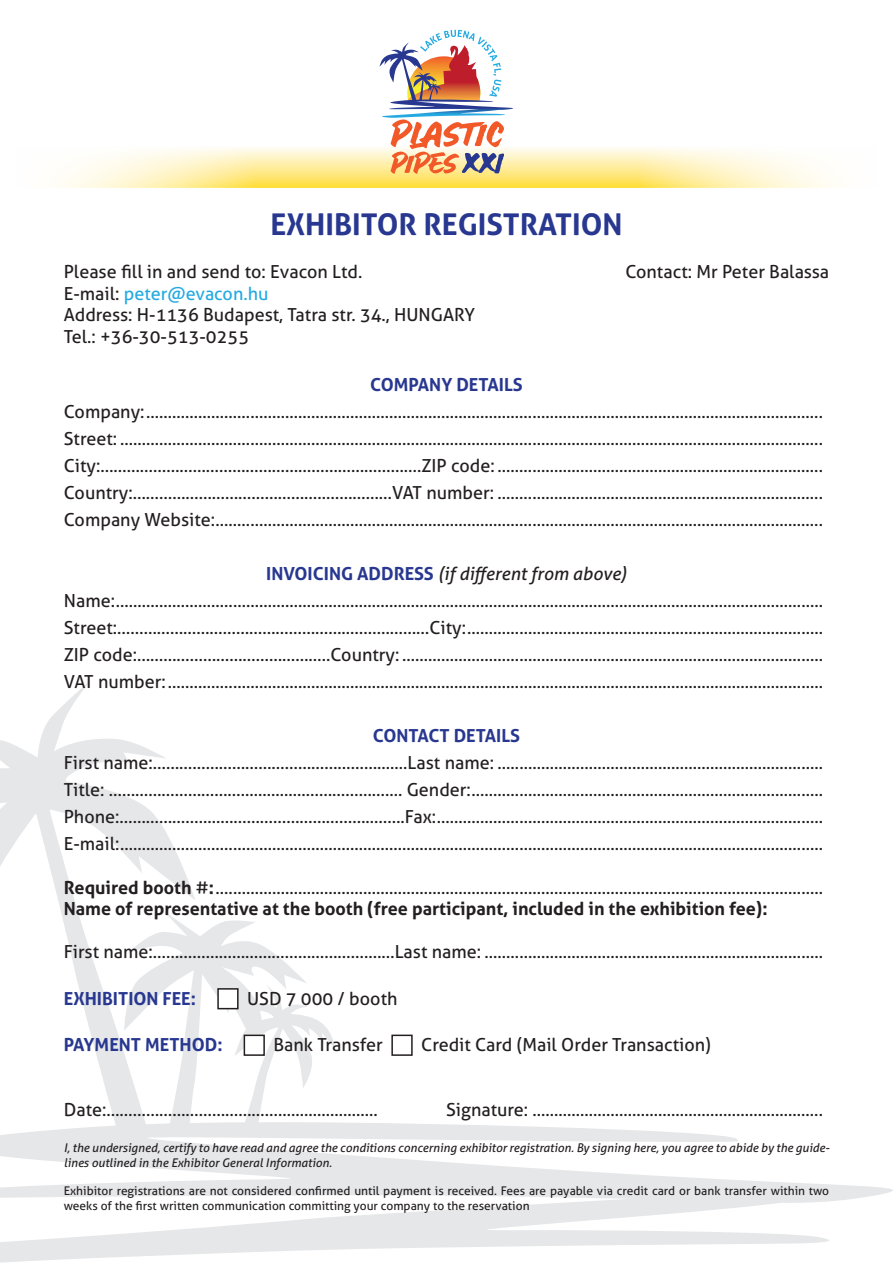
<style>
.page{position:relative;width:893px;height:1263px;background:#fff}
.page>*{position:absolute;margin:0;border:0;box-sizing:border-box;transform-origin:0 0}
.t1{font:700 30px "Aller";color:#283890}
.t2{font:18px/27px "Aller";color:#231f20;text-align:justify}
.t3{font:700 18px "Aller";color:#283890}
.t4{font:italic 18px "Aller";color:#231f20}
.t5{font:12px/14.4px "Aller";color:#231f20}
.t6{font:italic 12px/14.4px "Aller";color:#231f20}
.s1{color:#24aae1}
.s2{font-weight:700}
</style>
<div class="page">
<svg style="left:0;top:682px;width:893px;height:580px"></svg>
<svg style="left:58px;top:148px;width:777px;height:39px"></svg>
<div style="left:218px;top:989px;width:20px;height:20px;background:#fff"></div>
<div style="left:217px;top:988px;width:22px;height:21px;border:2px solid #231f20"></div>
<div style="left:244px;top:1035px;width:20px;height:20px;background:#fff"></div>
<div style="left:244px;top:1034px;width:21px;height:22px;border:2px solid #231f20"></div>
<div style="left:392px;top:1035px;width:20px;height:20px;background:#fff"></div>
<div style="left:391px;top:1034px;width:22px;height:22px;border:2px solid #231f20"></div>
<svg style="left:380px;top:30px;width:133px;height:144px"></svg>
<h1 class="t1" style="left:270px;top:206px;width:354px">EXHIBITOR REGISTRATION</h1>
<p class="t2" style="left:64px;top:258px;width:300px">Please fill in and send to: Evacon Ltd.</p>
<p class="t2" style="left:625px;top:258px;width:205px">Contact: Mr Peter Balassa</p>
<p class="t2" style="left:64px;top:282px;width:413px;line-height:21.6px;text-align:left">E-mail: <span class="s1">peter@evacon.hu<br></span>Address: H-1136 Budapest, Tatra str. 34., HUNGARY<br>Tel.: +36-30-513-0255</p>
<p class="t3" style="left:370px;top:374px;width:154px">COMPANY DETAILS</p>
<p class="t2" style="left:64px;top:398px;width:761px">Company:............................................................................................................................................................<br>Street: ..................................................................................................................................................................<br>City:……………………………………………………………….ZIP code: ...........................................................................<br>Country:……………………………………..……………VAT number: ...........................................................................<br>Company Website:............................................................................................................................................</p>
<p class="t3" style="left:266px;top:563px;width:39px">Invoicing</p>
<p class="t3" style="left:357px;top:563px;width:12px">address</p>
<p class="t4" style="left:438px;top:563px;width:190px">(if different from above)</p>
<p class="t2" style="left:64px;top:587px;width:761px">Name:...................................................................................................................................................................<br>Street:……………………………………………..………………City:..................................................................................<br>ZIP code:……………………………………..Country: .................................................................................................<br>VAT number:.......................................................................................................................................................</p>
<p class="t3" style="left:373px;top:725px;width:149px">CONTACT DETAILS</p>
<p class="t2" style="left:64px;top:749px;width:761px">First name:…………………………………………….......Last name: ...........................................................................<br>Title: …………………………...............……………….... Gender:.................................................................................<br>Phone:……………….....……………………………..…….Fax:.........................................................................................<br>E-mail:..................................................................................................................................................................</p>
<p class="t2" style="left:64px;top:876px;width:761px;line-height:21.6px"><span class="s2">Required booth</span> #<span class="s2">:</span>............................................................................................................................................<br><span class="s2">Name of representative at the booth (free participant, included in the exhibition fee):</span></p>
<p class="t2" style="left:64px;top:938px;width:761px">First name:………………………………………….……Last name: ..............................................................................</p>
<p class="t3" style="left:64px;top:987px;width:134px">EXHIBITION FEE:</p>
<p class="t2" style="left:247px;top:985px;width:152px">USD 7 000 / booth</p>
<p class="t3" style="left:64px;top:1034px;width:160px">PAYMENT METHOD:</p>
<p class="t2" style="left:273px;top:1031px;width:111px">Bank Transfer</p>
<p class="t2" style="left:421px;top:1031px;width:291px">Credit Card (Mail Order Transaction)</p>
<p class="t2" style="left:64px;top:1096px;width:315px">Date:………………………………….......................</p>
<p class="t2" style="left:446px;top:1096px;width:378px">Signature: ...................................................................</p>
<p class="t6" style="left:64px;top:1141px;width:767px">I, the undersigned, certify to have read and agree the conditions concerning exhibitor registration. By signing here, you agree to abide by the guide&shy;lines outlined in the Exhibitor General Information.</p>
<p class="t5" style="left:64px;top:1184px;width:767px">Exhibitor registrations are not considered confirmed until payment is received. Fees are payable via credit card or bank transfer within two weeks of the first written communication committing your company to the reservation</p>
</div>
